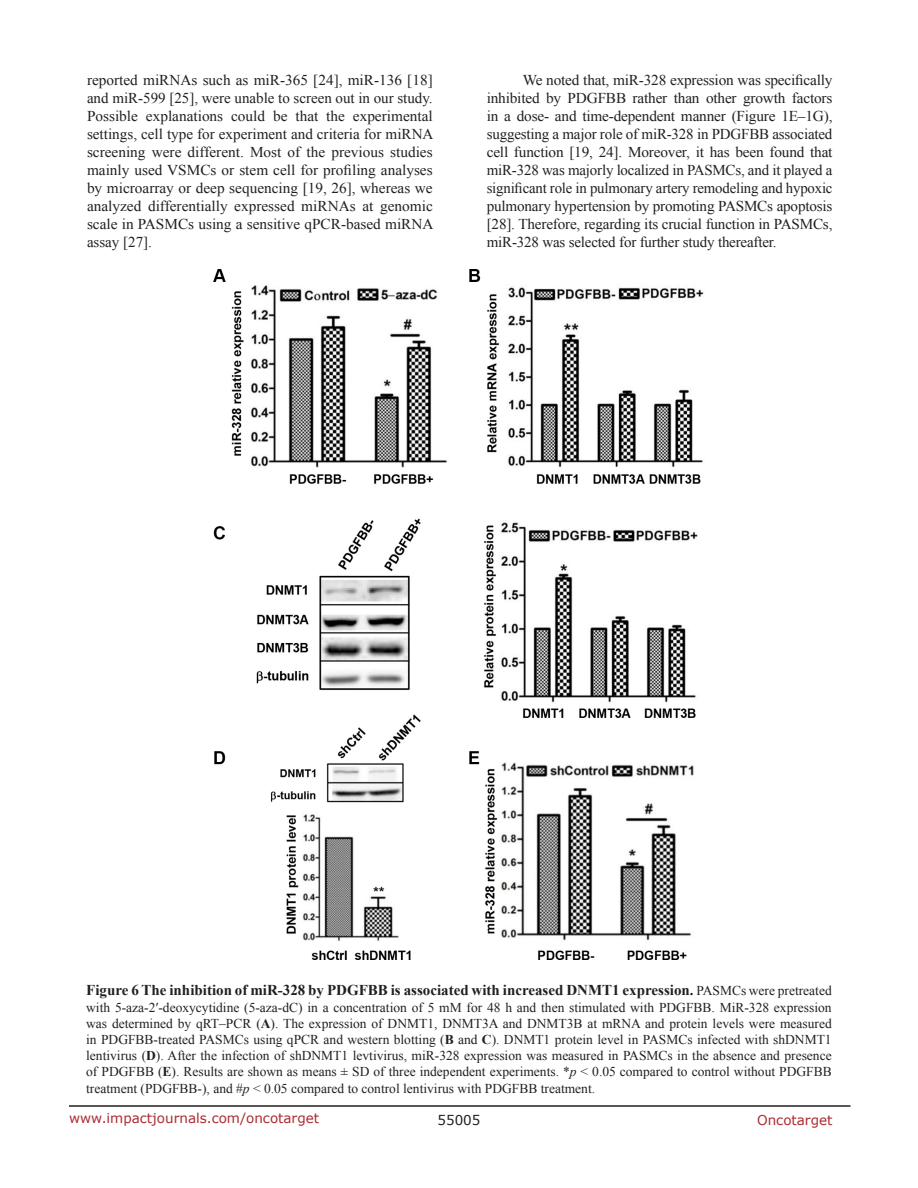
<style>
.page{position:relative;width:918px;height:1188px;background:#fff}
.page>*{position:absolute;margin:0;border:0;box-sizing:border-box;transform-origin:0 0}
.t1{font:15px/18px "Times New Roman";letter-spacing:-.01em;color:#231f20;text-align:justify}
.t2{font:700 15px "Times New Roman";color:#231f20}
.t3{font:13.5px/16.2px "Times New Roman";color:#231f20;text-align:justify}
.t4{font:13.5px "Verdana";color:#ac2b31}
.t5{font:13.5px "Verdana";color:#231f20}
.s1{font-weight:400;font-size:13.5px}
.s2{font-weight:700}
.s3{font-style:italic}
</style>
<div class="page">
<hr style="left:69px;top:1105px;width:781px;height:2px;background:#231f20">
<img style="left:213px;top:270px;width:491px;height:689px">
<p class="t1" style="left:87px;top:71px;width:348px">reported miRNAs such as miR-365 [24], miR-136 [18] and miR-599 [25], were unable to screen out in our study.<br>Possible explanations could be that the experimental settings, cell type for experiment and criteria for miRNA screening were different. Most of the previous studies mainly used VSMCs or stem cell for profiling analyses by microarray or deep sequencing [19, 26], whereas we analyzed differentially expressed miRNAs at genomic scale in PASMCs using a sensitive qPCR-based miRNA assay [27].</p>
<p class="t1" style="left:487px;top:71px;width:347px;text-indent:36px">We noted that, miR-328 expression was specifically inhibited by PDGFBB rather than other growth factors in a dose- and time-dependent manner (Figure 1E–1G), suggesting a major role of miR-328 in PDGFBB associated cell function [19, 24]. Moreover, it has been found that miR-328 was majorly localized in PASMCs, and it played a significant role in pulmonary artery remodeling and hypoxic pulmonary hypertension by promoting PASMCs apoptosis [28]. Therefore, regarding its crucial function in PASMCs, miR-328 was selected for further study thereafter.</p>
<p class="t2" style="left:86px;top:980px;width:747px">Figure 6 The inhibition of miR-328 by PDGFBB is associated with increased DNMT1 expression. <span class="s1">PASMCs were pretreated</span></p>
<p class="t3" style="left:86px;top:999px;width:747px">with 5-aza-2ʹ-deoxycytidine (5-aza-dC) in a concentration of 5 mM for 48 h and then stimulated with PDGFBB. MiR-328 expression was determined by qRT–PCR (<span class="s2">A</span>). The expression of DNMT1, DNMT3A and DNMT3B at mRNA and protein levels were measured in PDGFBB-treated PASMCs using qPCR and western blotting (<span class="s2">B</span> and <span class="s2">C</span>). DNMT1 protein level in PASMCs infected with shDNMT1 lentivirus (<span class="s2">D</span>). After the infection of shDNMT1 levtivirus, miR-328 expression was measured in PASMCs in the absence and presence of PDGFBB (<span class="s2">E</span>). Results are shown as means ± SD of three independent experiments. *<span class="s3">p</span> &lt; 0.05 compared to control without PDGFBB treatment (PDGFBB-), and #<span class="s3">p</span> &lt; 0.05 compared to control lentivirus with PDGFBB treatment.</p>
<p class="t4" style="left:69px;top:1109px;width:252px">www.impactjournals.com/oncotarget</p>
<p class="t5" style="left:438px;top:1111px;width:44px">55005</p>
<p class="t4" style="left:757px;top:1111px;width:77px">Oncotarget</p>
</div>
